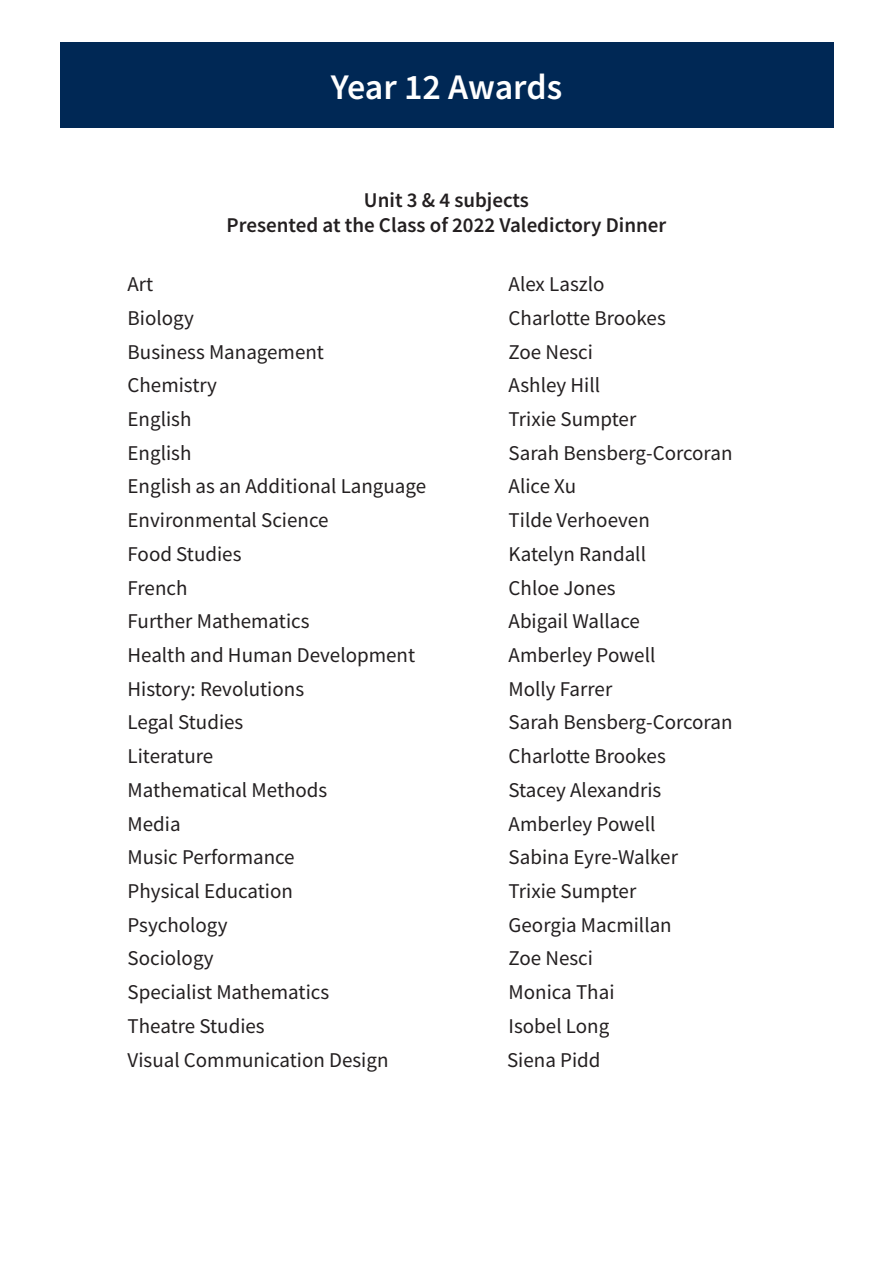
<style>
.page{position:relative;width:893px;height:1263px;background:#fff}
.page>*{position:absolute;margin:0;border:0;box-sizing:border-box;transform-origin:0 0}
.t1{font:600 36px "Source Sans Pro";letter-spacing:-.005em;color:#fff}
.t2{font:21px "Source Sans Pro";color:#231f20}
.t3{font:600 21px "Source Sans Pro";color:#231f20}
</style>
<div class="page">
<div style="left:60px;top:43px;width:773px;height:85px;background:#002855"></div>
<p class="t1" style="left:331px;top:63px;width:233px">Year 12 Awards</p>
<p class="t3" style="left:364px;top:186px;width:166px">Unit 3 &amp; 4 subjects</p>
<p class="t3" style="left:227px;top:212px;width:441px">Presented at the Class of 2022 Valedictory Dinner</p>
<p class="t2" style="left:128px;top:271px;width:27px">Art</p>
<p class="t2" style="left:509px;top:271px;width:97px">Alex Laszlo</p>
<p class="t2" style="left:128px;top:305px;width:68px">Biology</p>
<p class="t2" style="left:509px;top:305px;width:159px">Charlotte Brookes</p>
<p class="t2" style="left:128px;top:338px;width:198px">Business Management</p>
<p class="t2" style="left:509px;top:338px;width:86px">Zoe Nesci</p>
<p class="t2" style="left:128px;top:372px;width:91px">Chemistry</p>
<p class="t2" style="left:509px;top:372px;width:93px">Ashley Hill</p>
<p class="t2" style="left:128px;top:406px;width:65px">English</p>
<p class="t2" style="left:509px;top:406px;width:129px">Trixie Sumpter</p>
<p class="t2" style="left:128px;top:439px;width:65px">English</p>
<p class="t2" style="left:509px;top:439px;width:225px">Sarah Bensberg-Corcoran</p>
<p class="t2" style="left:128px;top:473px;width:300px">English as an Additional Language</p>
<p class="t2" style="left:509px;top:473px;width:69px">Alice Xu</p>
<p class="t2" style="left:128px;top:507px;width:202px">Environmental Science</p>
<p class="t2" style="left:509px;top:507px;width:143px">Tilde Verhoeven</p>
<p class="t2" style="left:128px;top:540px;width:115px">Food Studies</p>
<p class="t2" style="left:509px;top:540px;width:139px">Katelyn Randall</p>
<p class="t2" style="left:128px;top:574px;width:61px">French</p>
<p class="t2" style="left:509px;top:574px;width:108px">Chloe Jones</p>
<p class="t2" style="left:128px;top:608px;width:184px">Further Mathematics</p>
<p class="t2" style="left:509px;top:608px;width:133px">Abigail Wallace</p>
<p class="t2" style="left:128px;top:642px;width:289px">Health and Human Development</p>
<p class="t2" style="left:509px;top:642px;width:148px">Amberley Powell</p>
<p class="t2" style="left:128px;top:675px;width:178px">History: Revolutions</p>
<p class="t2" style="left:509px;top:675px;width:105px">Molly Farrer</p>
<p class="t2" style="left:128px;top:709px;width:117px">Legal Studies</p>
<p class="t2" style="left:509px;top:709px;width:225px">Sarah Bensberg-Corcoran</p>
<p class="t2" style="left:128px;top:743px;width:87px">Literature</p>
<p class="t2" style="left:509px;top:743px;width:159px">Charlotte Brookes</p>
<p class="t2" style="left:128px;top:776px;width:201px">Mathematical Methods</p>
<p class="t2" style="left:509px;top:776px;width:154px">Stacey Alexandris</p>
<p class="t2" style="left:128px;top:810px;width:55px">Media</p>
<p class="t2" style="left:509px;top:810px;width:148px">Amberley Powell</p>
<p class="t2" style="left:128px;top:844px;width:169px">Music Performance</p>
<p class="t2" style="left:509px;top:844px;width:171px">Sabina Eyre-Walker</p>
<p class="t2" style="left:128px;top:878px;width:167px">Physical Education</p>
<p class="t2" style="left:509px;top:878px;width:129px">Trixie Sumpter</p>
<p class="t2" style="left:128px;top:911px;width:102px">Psychology</p>
<p class="t2" style="left:509px;top:911px;width:165px">Georgia Macmillan</p>
<p class="t2" style="left:128px;top:945px;width:88px">Sociology</p>
<p class="t2" style="left:509px;top:945px;width:86px">Zoe Nesci</p>
<p class="t2" style="left:128px;top:979px;width:203px">Specialist Mathematics</p>
<p class="t2" style="left:509px;top:979px;width:107px">Monica Thai</p>
<p class="t2" style="left:128px;top:1012px;width:139px">Theatre Studies</p>
<p class="t2" style="left:509px;top:1012px;width:102px">Isobel Long</p>
<p class="t2" style="left:128px;top:1046px;width:262px">Visual Communication Design</p>
<p class="t2" style="left:507px;top:1046px;width:95px">Siena Pidd</p>
</div>
